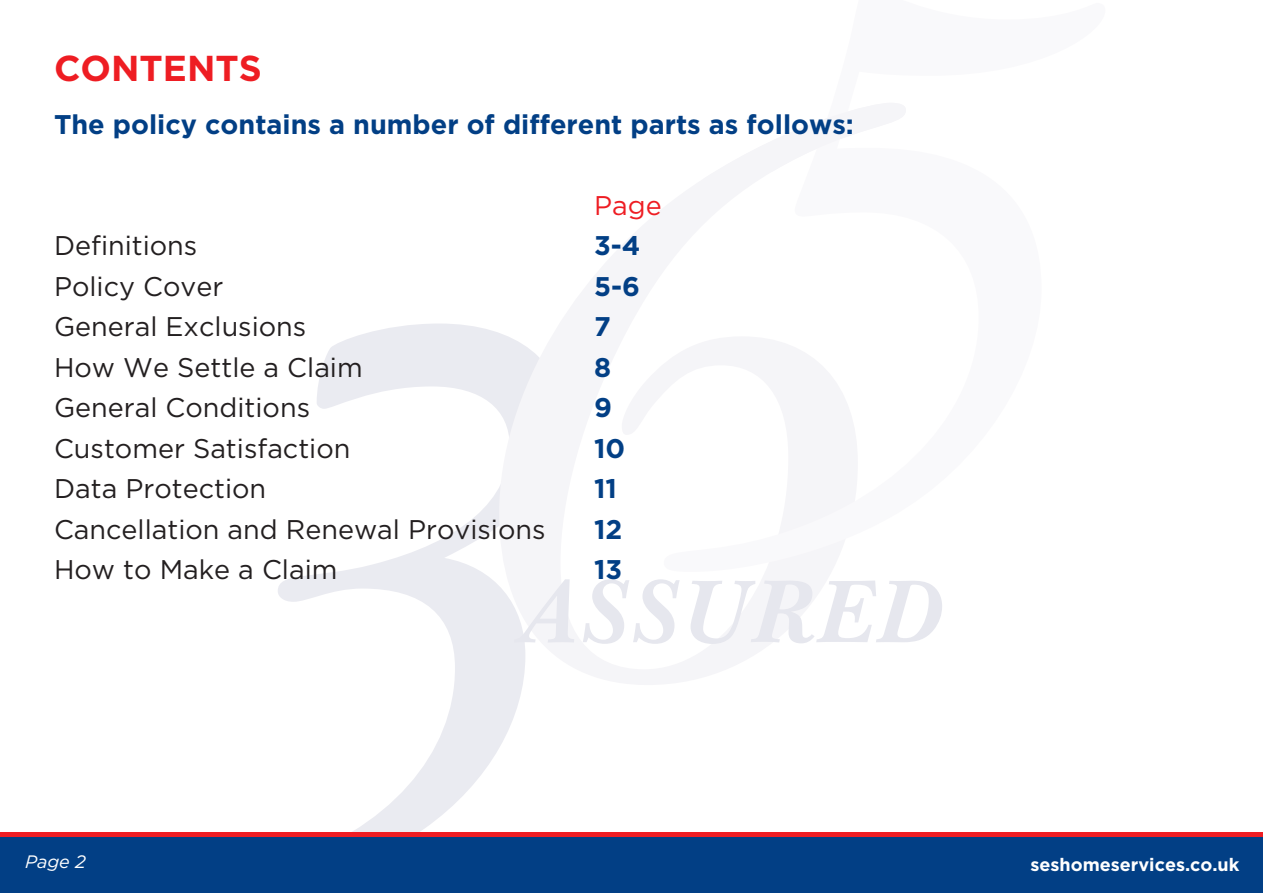
<style>
.page{position:relative;width:1263px;height:893px;background:#fff}
.page>*{position:absolute;margin:0;border:0;box-sizing:border-box;transform-origin:0 0}
.t1{font:700 36px "Gotham";color:#ee1d23}
.t2{font:27px "Gotham";color:#231f20}
.t3{font:700 27px "Gotham";color:#023f85}
.t4{font:27px "Gotham";color:#ee1d23}
.t5{font:700 18px "Gotham";color:#fff}
.t6{font:italic 18px "Gotham";color:#fff}
</style>
<div class="page">
<svg style="left:278px;top:324px;width:245px;height:508px"></svg>
<svg style="left:499px;top:324px;width:76px;height:361px;fill:#f5f5f8"></svg>
<svg style="left:514px;top:579px;width:60px;height:64px"></svg>
<svg style="left:583px;top:579px;width:97px;height:65px"></svg>
<svg style="left:690px;top:580px;width:252px;height:64px"></svg>
<div style="left:0;top:832px;width:1263px;height:61px;background:linear-gradient(to right,#ee1d23,#ee1d23)"></div>
<div style="left:0;top:838px;width:1263px;height:55px;background:#023f85"></div>
<p class="t1" style="left:54px;top:47px;width:209px">CONTENTS</p>
<p class="t3" style="left:54px;top:108px;width:801px">The policy contains a number of different parts as follows:</p>
<p class="t4" style="left:594px;top:190px;width:69px">Page</p>
<p class="t2" style="left:54px;top:231px;width:145px">Definitions</p>
<p class="t3" style="left:594px;top:230px;width:48px">3-4</p>
<p class="t2" style="left:54px;top:271px;width:171px">Policy Cover</p>
<p class="t3" style="left:594px;top:270px;width:47px">5-6</p>
<p class="t2" style="left:54px;top:312px;width:254px">General Exclusions</p>
<p class="t3" style="left:594px;top:311px;width:18px">7</p>
<p class="t2" style="left:54px;top:352px;width:310px">How We Settle a Claim</p>
<p class="t3" style="left:594px;top:351px;width:19px">8</p>
<p class="t2" style="left:54px;top:393px;width:258px">General Conditions</p>
<p class="t3" style="left:594px;top:392px;width:19px">9</p>
<p class="t2" style="left:54px;top:433px;width:298px">Customer Satisfaction</p>
<p class="t3" style="left:594px;top:432px;width:33px">10</p>
<p class="t2" style="left:54px;top:474px;width:214px">Data Protection</p>
<p class="t3" style="left:594px;top:473px;width:24px">11</p>
<p class="t2" style="left:54px;top:514px;width:493px">Cancellation and Renewal Provisions</p>
<p class="t3" style="left:594px;top:513px;width:30px">12</p>
<p class="t2" style="left:54px;top:555px;width:285px">How to Make a Claim</p>
<p class="t3" style="left:594px;top:554px;width:30px">13</p>
<p class="t6" style="left:25px;top:852px;width:62px">Page 2</p>
<p class="t5" style="left:1030px;top:854px;width:210px">seshomeservices.co.uk</p>
</div>
